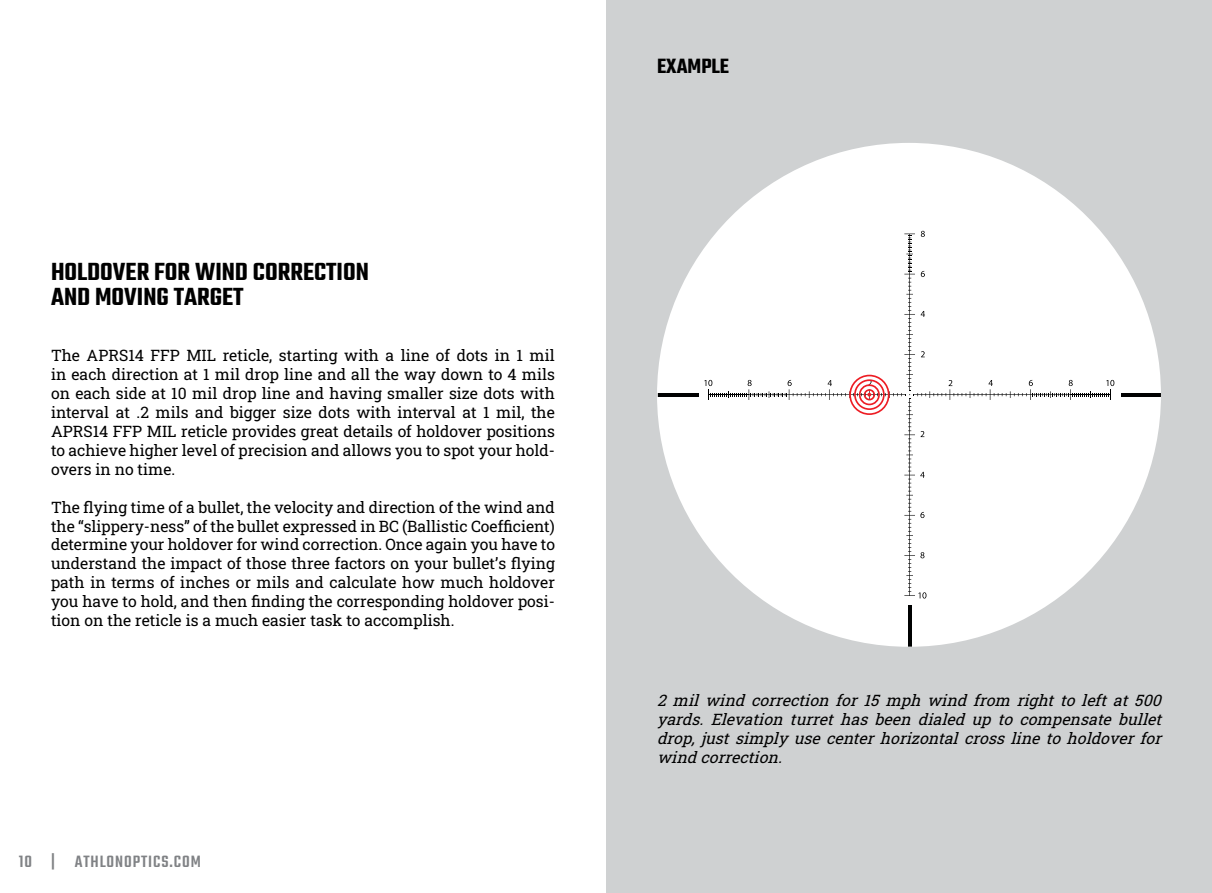
<style>
.page{position:relative;width:1212px;height:893px;background:#fff}
.page>*{position:absolute;margin:0;border:0;box-sizing:border-box;transform-origin:0 0}
.t1{font:600 27px/24.8px "Teko";color:#000}
.t2{font:600 22.5px "Teko";color:#000}
.t3{font:500 18px "Teko";letter-spacing:.05em;color:#808285}
.t4{font:15.75px/18.9px "Roboto Slab";color:#000;text-align:justify}
.t5{font:italic 15.75px/18.9px "Roboto Slab";color:#000;text-align:justify}
</style>
<div class="page">
<div style="left:606px;top:0;width:606px;height:893px;background:#cfd1d2"></div>
<div style="left:657px;top:143px;width:504px;height:504px;background:#fff;border-radius:50%"></div>
<hr style="left:658px;top:393px;width:41px;height:3px;background:#000101">
<hr style="left:1120px;top:393px;width:41px;height:3px;background:#000101">
<hr style="left:908px;top:605px;width:3px;height:42px;background:#000101">
<svg style="left:704px;top:231px;width:410px;height:367px"></svg>
<h1 class="t1" style="left:51px;top:261px;width:319px">HOLDOVER FOR WIND CORRECTION<br>AND MOVING TARGET</h1>
<p class="t4" style="left:51px;top:346px;width:505px">The APRS14 FFP MIL reticle, starting with a line of dots in 1 mil in each direction at 1 mil drop line and all the way down to 4 mils on each side at 10 mil drop line and having smaller size dots with interval at .2 mils and bigger size dots with interval at 1 mil, the APRS14 FFP MIL reticle provides great details of holdover positions to achieve higher level of precision and allows you to spot your hold&shy;overs in no time.</p>
<p class="t4" style="left:51px;top:497px;width:505px">The flying time of a bullet, the velocity and direction of the wind and the “slippery-ness” of the bullet expressed in BC (Ballistic Coefficient) determine your holdover for wind correction. Once again you have to understand the impact of those three factors on your bullet’s flying path in terms of inches or mils and calculate how much holdover you have to hold, and then finding the corresponding holdover posi&shy;tion on the reticle is a much easier task to accomplish.</p>
<p class="t3" style="left:19px;top:851px;width:184px">10 | ATHLONOPTICS.COM</p>
<h2 class="t2" style="left:657px;top:52px;width:74px">EXAMPLE</h2>
<p class="t5" style="left:657px;top:691px;width:511px">2 mil wind correction for 15 mph wind from right to left at 500 yards. Elevation turret has been dialed up to compensate bullet drop,justsimplyusecenterhorizontalcrosslinetoholdoverfor windcorrection.</p>
</div>
